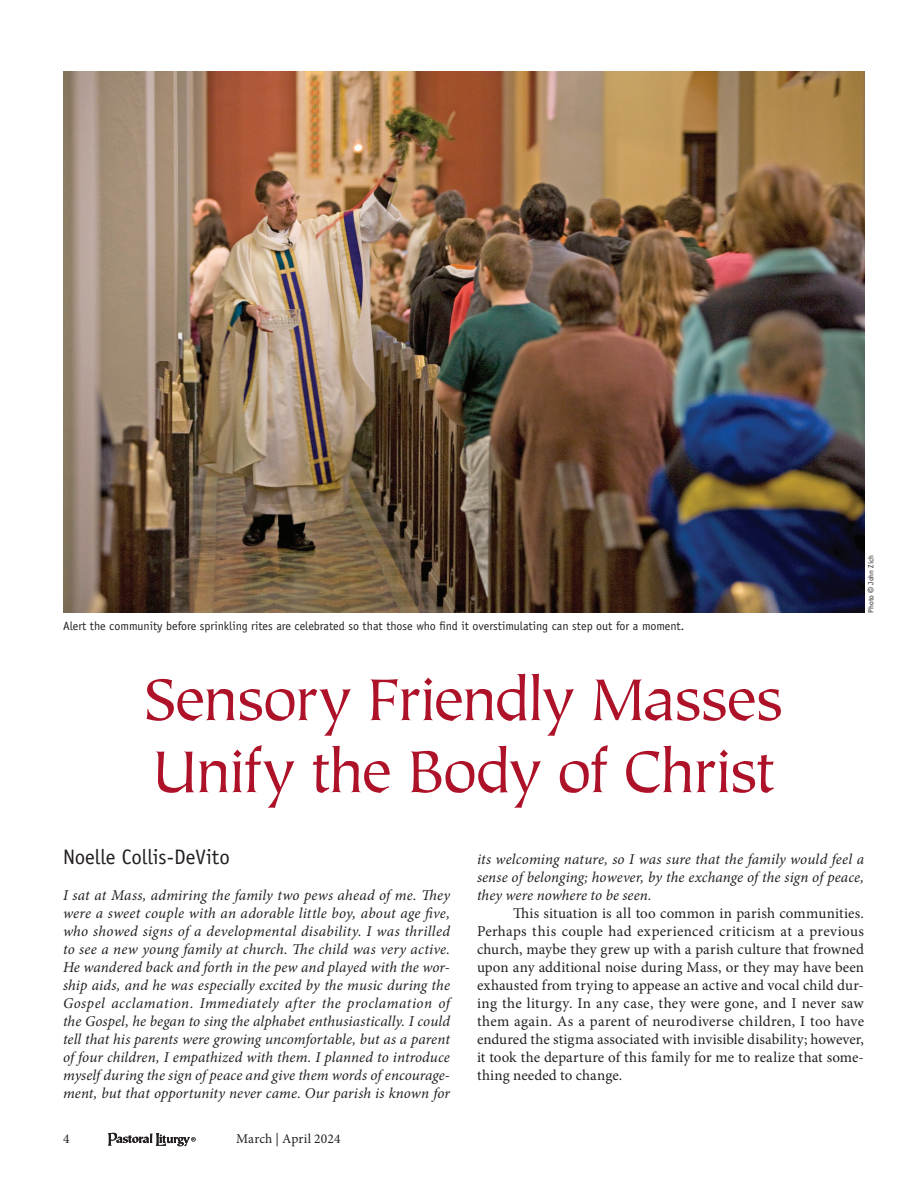
<style>
.page{position:relative;width:918px;height:1188px;background:#fff}
.page>*{position:absolute;margin:0;border:0;box-sizing:border-box;transform-origin:0 0}
.t1{font:66px/72px "Tiepolo Std";letter-spacing:-.05em;color:#ae1229}
.t2{font:21px "Officina Sans Std";color:#231f20}
.t3{font:italic 15px/18px "Minion Pro";letter-spacing:.005em;color:#231f20;text-align:justify}
.t4{font:15px/18px "Minion Pro";letter-spacing:.005em;color:#231f20;text-align:justify}
.t5{font:13.5px "Minion Pro";letter-spacing:.01em;color:#231f20}
.t6{font:12px "Officina Sans Std";color:#231f20}
.t7{font:7.5px "Officina Sans Std";color:#231f20}
.s1{font-family:"ITC Avant Garde Std";font-weight:500}
</style>
<div class="page">
<img style="left:63px;top:72px;width:801px;height:540px">
<svg style="left:108px;top:1133px;width:88px;height:13px"></svg>
<p class="t6" style="left:63px;top:619px;width:623px">Alert the community before sprinkling rites are celebrated so that those who find it overstimulating can step out for a moment.</p>
<h1 class="t1" style="left:143px;top:666px;width:642px">Sensory Friendly Masses<br>Unify the Body of Christ</h1>
<p class="t7" style="left:866px;top:613px;width:59px;rotate:-90deg">Photo <span class="s1">©</span> John Zich</p>
<h2 class="t2" style="left:63px;top:845px;width:168px">Noelle Collis-DeVito</h2>
<p class="t3" style="left:63px;top:886px;width:389px">I sat at Mass, admiring the family two pews ahead of me. They were a sweet couple with an adorable little boy, about age five, who showed signs of a developmental disability. I was thrilled to see a new young family at church. The child was very active.<br>He wandered back and forth in the pew and played with the wor&shy;ship aids, and he was especially excited by the music during the Gospel acclamation. Immediately after the proclamation of the Gospel, he began to sing the alphabet enthusiastically. I could tell that his parents were growing uncomfortable, but as a parent of four children, I empathized with them. I planned to introduce myself during the sign of peace and give them words of encourage&shy;ment, but that opportunity never came. Our parish is known for</p>
<p class="t5" style="left:63px;top:1129px;width:8px">4</p>
<p class="t5" style="left:236px;top:1129px;width:106px">March | April 2024</p>
<p class="t3" style="left:477px;top:850px;width:389px">its welcoming nature, so I was sure that the family would feel a sense of belonging; however, by the exchange of the sign of peace, they were nowhere to be seen.</p>
<p class="t4" style="left:477px;top:904px;width:389px;text-indent:36px">This situation is all too common in parish communities.<br>Perhaps this couple had experienced criticism at a previous church, maybe they grew up with a parish culture that frowned upon any additional noise during Mass, or they may have been exhausted from trying to appease an active and vocal child dur&shy;ing the liturgy. In any case, they were gone, and I never saw them again. As a parent of neurodiverse children, I too have endured the stigma associated with invisible disability; however, it took the departure of this family for me to realize that some&shy;thing needed to change.</p>
</div>
